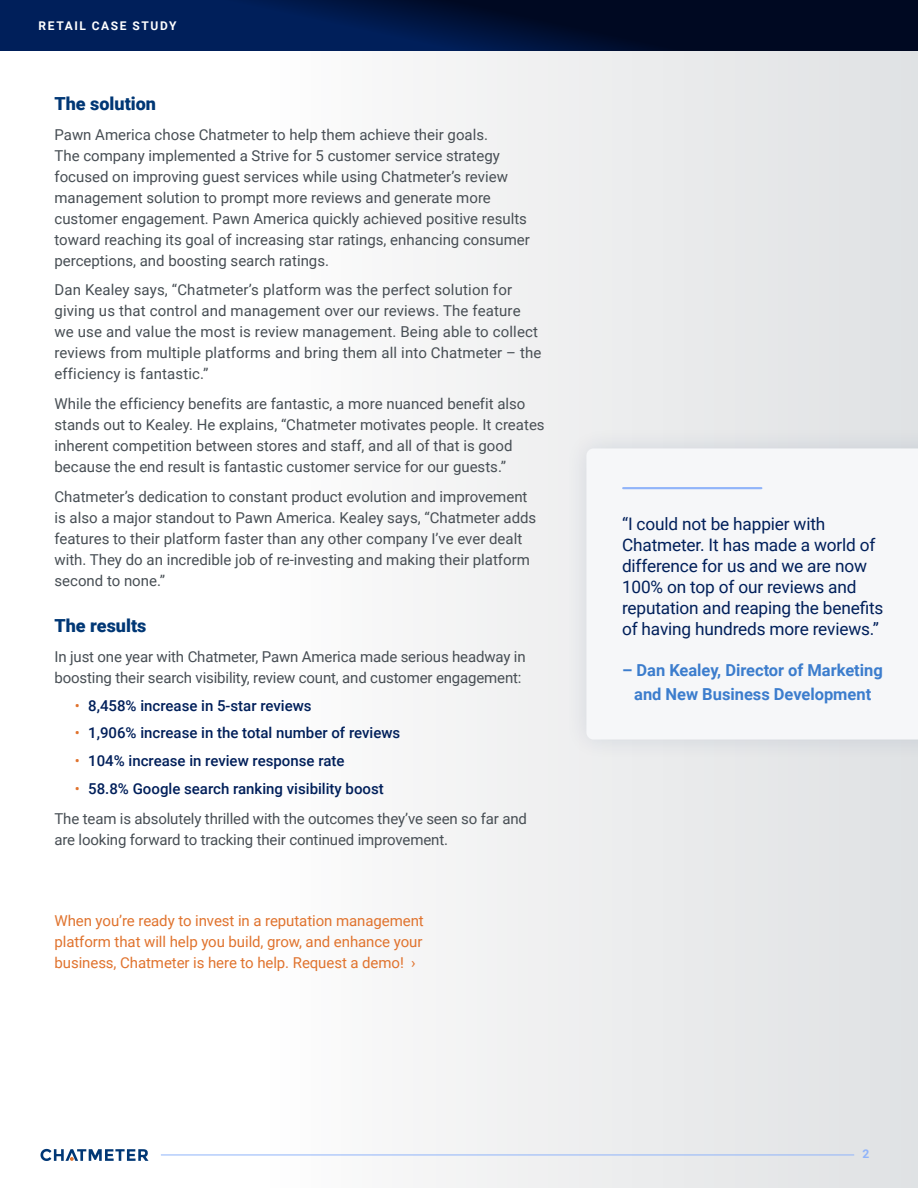
<style>
.page{position:relative;width:918px;height:1188px;background:#fff}
.page>*{position:absolute;margin:0;border:0;box-sizing:border-box;transform-origin:0 0}
.t1{font:900 18px "Roboto";color:#003775}
.t2{font:17.25px/21px "Roboto";letter-spacing:-.01em;color:#001f5a}
.t3{font:700 16.5px/24px "Roboto";color:#3c7dcd;text-align:center}
.t4{font:15px/21px "Roboto";color:#474e54}
.t5{font:15px/21px "Roboto";letter-spacing:-.005em;color:#e0732e;text-align:justify}
.t6{font:500 15px "Roboto";color:#001f5a}
.t7{font:700 12px "Roboto";letter-spacing:.135em;color:#fff}
.t8{font:700 12px "Roboto";color:#90b4fa}
.s1{font-weight:400;color:#e0732e}
.s2{color:#e0732e}
.s3{font-weight:500;color:#001f5a}
</style>
<div class="page">
<div style="left:267px;top:51px;width:651px;height:1137px;background:linear-gradient(to right,#fdfcfc,#dfe1e3)"></div>
<svg style="left:0;top:0;width:918px;height:51px;background:#00133d"></svg>
<svg style="left:40px;top:1149px;width:108px;height:12px"></svg>
<hr style="left:161px;top:1155px;width:693px;height:1px;background:#90b4fa">
<div style="left:564px;top:425px;width:354px;height:337px;background:#e5e7e9"></div>
<div style="left:587px;top:449px;width:331px;height:290px;background:#f6f7f9"></div>
<hr style="left:623px;top:487px;width:138px;height:2px;background:#90b4fa">
<p class="t7" style="left:39px;top:17px;width:140px">RETAIL CASE STUDY</p>
<p class="t1" style="left:54px;top:91px;width:103px">The solution</p>
<p class="t4" style="left:54px;top:123px;width:477px">Pawn America chose Chatmeter to help them achieve their goals.<br>The company implemented a Strive for 5 customer service strategy focused on improving guest services while using Chatmeter’s review management solution to prompt more reviews and generate more customer engagement. Pawn America quickly achieved positive results toward reaching its goal of increasing star ratings, enhancing consumer perceptions, and boosting search ratings.</p>
<p class="t4" style="left:54px;top:279px;width:489px">Dan Kealey says, “Chatmeter’s platform was the perfect solution for giving us that control and management over our reviews. The feature we use and value the most is review management. Being able to collect reviews from multiple platforms and bring them all into Chatmeter – the efficiency is fantastic.”</p>
<p class="t4" style="left:54px;top:393px;width:492px">While the efficiency benefits are fantastic, a more nuanced benefit also stands out to Kealey. He explains, “Chatmeter motivates people. It creates inherent competition between stores and staff, and all of that is good because the end result is fantastic customer service for our guests.”</p>
<p class="t4" style="left:54px;top:486px;width:483px">Chatmeter’s dedication to constant product evolution and improvement is also a major standout to Pawn America. Kealey says, “Chatmeter adds features to their platform faster than any other company I’ve ever dealt with. They do an incredible job of re-investing and making their platform second to none.”</p>
<p class="t1" style="left:54px;top:613px;width:93px">The results</p>
<p class="t4" style="left:54px;top:646px;width:473px">In just one year with Chatmeter, Pawn America made serious headway in boosting their search visibility, review count, and customer engagement:</p>
<p class="t6" style="left:75px;top:695px;width:238px"><span class="s1">•</span> 8,458% increase in 5-star reviews</p>
<p class="t6" style="left:75px;top:723px;width:327px"><span class="s1">•</span> 1,906% increase in the total number of reviews</p>
<p class="t6" style="left:75px;top:750px;width:271px"><span class="s1">•</span> 104% increase in review response rate</p>
<p class="t4" style="left:54px;top:773px;width:474px;line-height:29.8px;text-indent:20px"><span class="s2">•</span> <span class="s3">58.8% Google search ranking visibility boost<br></span>The team is absolutely thrilled with the outcomes they’ve seen so far and</p>
<p class="t4" style="left:54px;top:828px;width:395px">are looking forward to tracking their continued improvement.</p>
<p class="t5" style="left:54px;top:910px;width:371px">When you’re ready to invest in a reputation management platform that will help you build, grow, and enhance your business, Chatmeter is here to help. Request a demo! ›</p>
<p class="t2" style="left:622px;top:513px;width:263px">“I could not be happier with<br>Chatmeter. It has made a world of difference for us and we are now<br>100% on top of our reviews and reputation and reaping the benefits of having hundreds more reviews.”</p>
<p class="t3" style="left:622px;top:658px;width:262px">– Dan Kealey, Director of Marketing and New Business Development</p>
<p class="t8" style="left:863px;top:1145px;width:8px">2</p>
</div>
